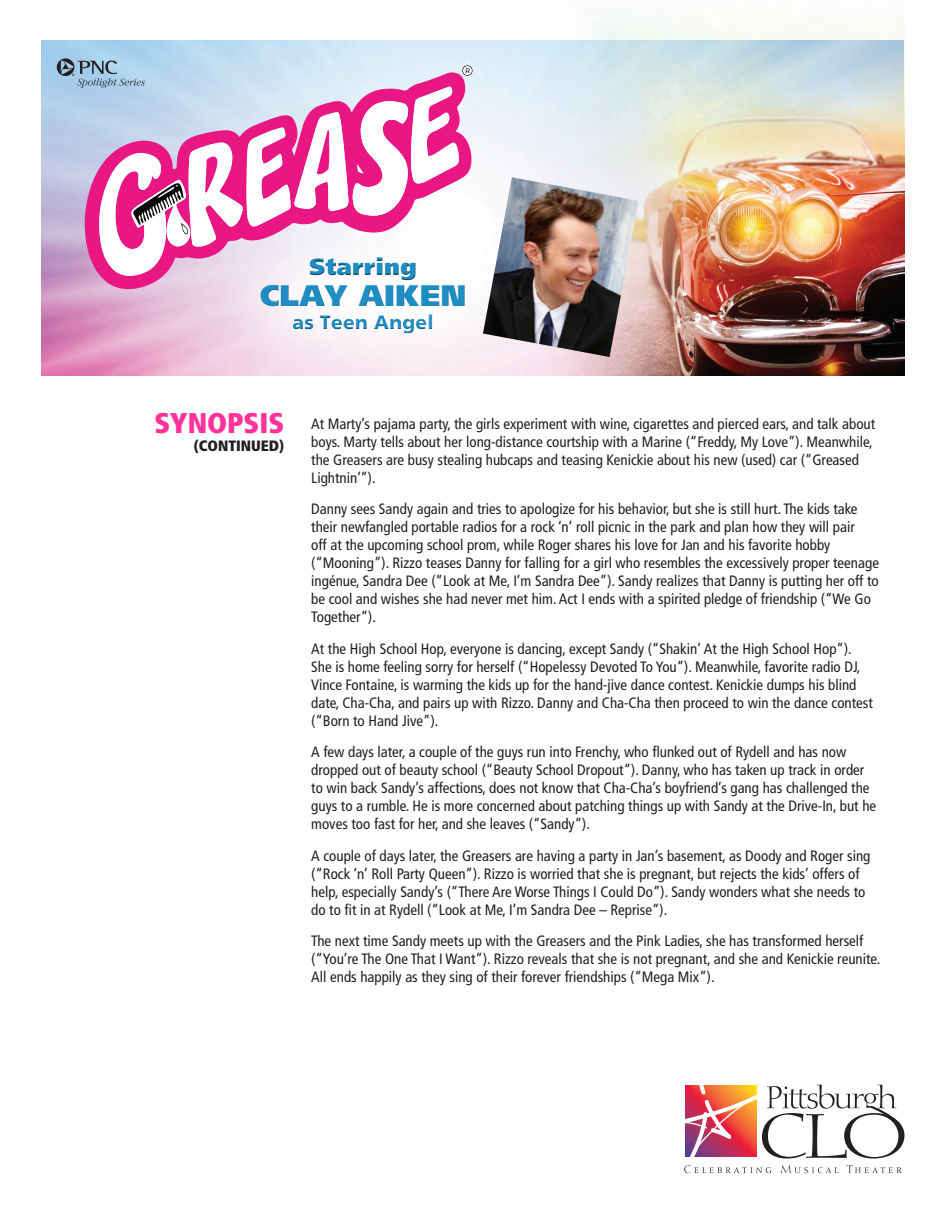
<style>
.page{position:relative;width:945px;height:1215px;background:#fff}
.page>*{position:absolute;margin:0;border:0;box-sizing:border-box;transform-origin:0 0}
.t1{font:900 30.15px "Frutiger";color:#1d8dc3}
.t2{font:900 condensed 28.5px "Frutiger";color:#f39}
.t3{font:900 23.7px "Frutiger";color:#1d8dc3}
.t4{font:900 19.65px "Frutiger";color:#1d8dc3}
.t5{font:condensed 15px/18px "Frutiger";color:#231f20}
.t6{font:900 condensed 15px "Frutiger";color:#231f20}
</style>
<div class="page">
<img style="left:41px;top:40px;width:491px;height:336px">
<img style="left:532px;top:18px;width:372px;height:358px">
<div style="left:210px;top:206px;width:311px;height:181px;background:#fff;opacity:.9"></div>
<div style="left:260px;top:257px;width:205px;height:76px;background:#231f20;opacity:.75"></div>
<svg style="left:762px;top:1085px;width:142px;height:74px"></svg>
<svg style="left:780px;top:1165px;width:59px;height:8px"></svg>
<svg style="left:847px;top:1165px;width:55px;height:8px"></svg>
<svg style="left:685px;top:1086px;width:71px;height:71px;background:#db6965"></svg>
<svg style="left:684px;top:1165px;width:88px;height:8px"></svg>
<svg style="left:85px;top:276px;width:387px;height:13px"></svg>
<svg style="left:57px;top:58px;width:415px;height:218px"></svg>
<img style="left:483px;top:177px;width:156px;height:180px">
<h3 class="t3" style="left:309px;top:252px;width:109px">Starring</h3>
<h1 class="t1" style="left:260px;top:277px;width:208px">CLAY AIKEN</h1>
<h3 class="t4" style="left:292px;top:310px;width:143px">as Teen Angel</h3>
<p class="t2" style="left:154px;top:405px;width:131px">SYNOPSIS</p>
<p class="t6" style="left:194px;top:436px;width:92px">(CONTINUED)</p>
<p class="t5" style="left:311px;top:415px;width:566px">At Marty’s pajama party, the girls experiment with wine, cigarettes and pierced ears, and talk about boys. Marty tells about her long-distance courtship with a Marine (“Freddy, My Love”). Meanwhile, the Greasers are busy stealing hubcaps and teasing Kenickie about his new (used) car (“Greased Lightnin’”).</p>
<p class="t5" style="left:311px;top:500px;width:569px">Danny sees Sandy again and tries to apologize for his behavior, but she is still hurt. The kids take their newfangled portable radios for a rock ‘n’ roll picnic in the park and plan how they will pair<br>off at the upcoming school prom, while Roger shares his love for Jan and his favorite hobby (“Mooning”). Rizzo teases Danny for falling for a girl who resembles the excessively proper teenage ingénue, Sandra Dee (“Look at Me, I’m Sandra Dee”). Sandy realizes that Danny is putting her off to be cool and wishes she had never met him. Act I ends with a spirited pledge of friendship (“We Go Together”).</p>
<p class="t5" style="left:311px;top:640px;width:563px">At the High School Hop, everyone is dancing, except Sandy (“Shakin’ At the High School Hop”).<br>She is home feeling sorry for herself (“Hopelessy Devoted To You”). Meanwhile, favorite radio DJ, Vince Fontaine, is warming the kids up for the hand-jive dance contest. Kenickie dumps his blind date, Cha-Cha, and pairs up with Rizzo. Danny and Cha-Cha then proceed to win the dance contest (“Born to Hand Jive”).</p>
<p class="t5" style="left:311px;top:743px;width:566px">A few days later, a couple of the guys run into Frenchy, who flunked out of Rydell and has now dropped out of beauty school (“Beauty School Dropout”). Danny, who has taken up track in order to win back Sandy’s affections, does not know that Cha-Cha’s boyfriend’s gang has challenged the guys to a rumble. He is more concerned about patching things up with Sandy at the Drive-In, but he moves too fast for her, and she leaves (“Sandy”).</p>
<p class="t5" style="left:311px;top:847px;width:561px">A couple of days later, the Greasers are having a party in Jan’s basement, as Doody and Roger sing (“Rock ‘n’ Roll Party Queen”). Rizzo is worried that she is pregnant, but rejects the kids’ offers of help, especially Sandy’s (“There Are Worse Things I Could Do”). Sandy wonders what she needs to do to fit in at Rydell (“Look at Me, I’m Sandra Dee – Reprise”).</p>
<p class="t5" style="left:311px;top:932px;width:571px">The next time Sandy meets up with the Greasers and the Pink Ladies, she has transformed herself (“You’re The One That I Want”). Rizzo reveals that she is not pregnant, and she and Kenickie reunite.<br>All ends happily as they sing of their forever friendships (“Mega Mix”).</p>
</div>
